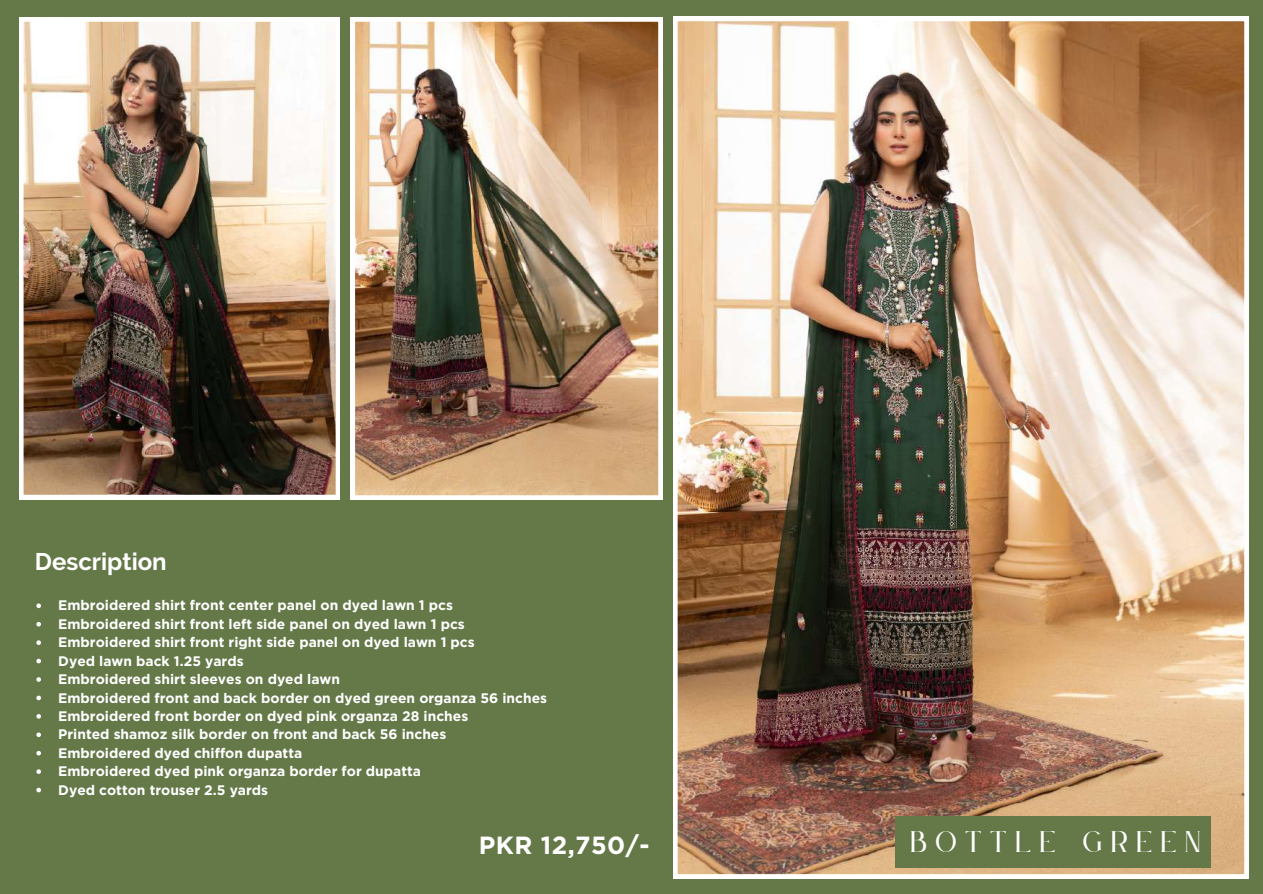
<style>
.page{position:relative;width:1263px;height:894px;background:#fff}
.page>*{position:absolute;margin:0;border:0;box-sizing:border-box;transform-origin:0 0}
.t1{font:26.1px "Le Jour Serif";letter-spacing:.33em;color:#fff}
.t2{font:700 24.75px "Gotham";letter-spacing:.02em;color:#fff}
.t3{font:700 24px "Raleway";color:#fff}
.t4{font:700 13.8px/18.5px "Gotham";color:#fff}
</style>
<div class="page">
<div style="left:0;top:0;width:1263px;height:893px;background:#647848"></div>
<img style="left:673px;top:17px;width:576px;height:860px">
<img style="left:351px;top:17px;width:311px;height:482px">
<img style="left:19px;top:17px;width:321px;height:482px">
<div style="left:896px;top:815px;width:315px;height:52px;background:#647848"></div>
<svg style="left:36px;top:603px;width:5px;height:5px"></svg>
<svg style="left:36px;top:622px;width:5px;height:4px"></svg>
<svg style="left:36px;top:640px;width:5px;height:4px"></svg>
<svg style="left:36px;top:658px;width:5px;height:5px"></svg>
<svg style="left:36px;top:677px;width:5px;height:4px"></svg>
<svg style="left:36px;top:695px;width:5px;height:5px"></svg>
<svg style="left:36px;top:714px;width:5px;height:4px"></svg>
<svg style="left:36px;top:732px;width:5px;height:4px"></svg>
<svg style="left:36px;top:750px;width:5px;height:5px"></svg>
<svg style="left:36px;top:769px;width:5px;height:4px"></svg>
<svg style="left:36px;top:787px;width:5px;height:5px"></svg>
<h3 class="t3" style="left:35px;top:547px;width:133px">Description</h3>
<p class="t4" style="left:58px;top:596px;width:490px">Embroidered shirt front center panel on dyed lawn 1 pcs Embroidered shirt front left side panel on dyed lawn 1 pcs Embroidered shirt front right side panel on dyed lawn 1 pcs<br>Dyed lawn back 1.25 yards<br>Embroidered shirt sleeves on dyed lawn<br>Embroidered front and back border on dyed green organza 56 inches Embroidered front border on dyed pink organza 28 inches<br>Printed shamoz silk border on front and back 56 inches<br>Embroidered dyed chiffon dupatta<br>Embroidered dyed pink organza border for dupatta<br>Dyed cotton trouser 2.5 yards</p>
<h2 class="t2" style="left:479px;top:830px;width:172px">PKR 12,750/-</h2>
<h1 class="t1" style="left:911px;top:827px;width:292px">BOTTLE GREEN</h1>
</div>
